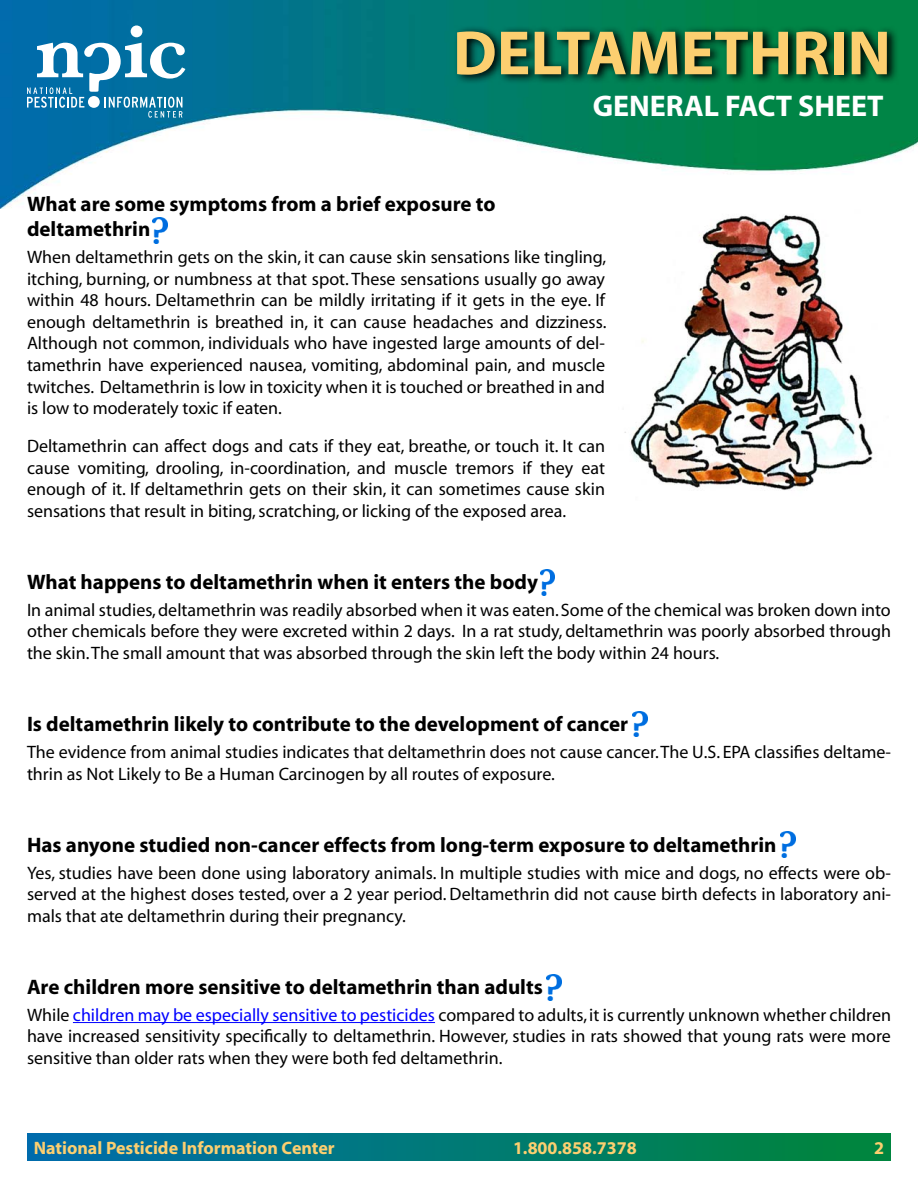
<style>
.page{position:relative;width:918px;height:1188px;background:#fff}
.page>*{position:absolute;margin:0;border:0;box-sizing:border-box;transform-origin:0 0}
.t1{font:700 63px "Myriad";color:#fccf70}
.t2{font:700 30px "Myriad";color:#fff}
.t3{font:700 21px/25.2px "Myriad";color:#000}
.t4{font:18px/21.6px "Myriad";color:#000;text-align:justify}
.t5{font:700 18px "Myriad";color:#fccf70}
.s1{color:#00f}
</style>
<div class="page">
<img style="left:0;top:0;width:918px;height:208px">
<svg style="left:454px;top:25px;width:445px;height:60px;background:#005133"></svg>
<div style="left:838px;top:1134px;width:53px;height:27px;background:#00853f"></div>
<div style="left:27px;top:1134px;width:811px;height:27px;background:linear-gradient(to right,#006daf,#008540)"></div>
<svg style="left:131px;top:25px;width:11px;height:12px"></svg>
<svg style="left:27px;top:43px;width:158px;height:75px"></svg>
<hr style="left:73px;top:1022px;width:362px;height:1px;background:#00f">
<img style="left:781px;top:832px;width:14px;height:25px">
<img style="left:547px;top:975px;width:14px;height:26px">
<img style="left:633px;top:711px;width:14px;height:26px">
<img style="left:541px;top:570px;width:14px;height:26px">
<img style="left:153px;top:218px;width:14px;height:25px">
<img style="left:624px;top:215px;width:249px;height:275px">
<h1 class="t1" style="left:453px;top:21px;width:440px">DELTAMETHRIN</h1>
<h2 class="t2" style="left:593px;top:90px;width:292px">GENERAL FACT SHEET</h2>
<p class="t3" style="left:27px;top:192px;width:470px">What are some symptoms from a brief exposure to deltamethrin</p>
<p class="t4" style="left:27px;top:247px;width:581px">When deltamethrin gets on the skin, it can cause skin sensations like tingling, itching, burning, or numbness at that spot. These sensations usually go away within 48 hours. Deltamethrin can be mildly irritating if it gets in the eye. If enough deltamethrin is breathed in, it can cause headaches and dizziness.<br>Although not common, individuals who have ingested large amounts of del&shy;tamethrin have experienced nausea, vomiting, abdominal pain, and muscle twitches. Deltamethrin is low in toxicity when it is touched or breathed in and is low to moderately toxic if eaten.</p>
<p class="t4" style="left:27px;top:436px;width:580px">Deltamethrin can affect dogs and cats if they eat, breathe, or touch it. It can cause vomiting, drooling, in-coordination, and muscle tremors if they eat enough of it. If deltamethrin gets on their skin, it can sometimes cause skin sensations that result in biting, scratching, or licking of the exposed area.</p>
<p class="t3" style="left:27px;top:570px;width:513px">What happens to deltamethrin when it enters the body</p>
<p class="t4" style="left:27px;top:600px;width:866px">In animal studies, deltamethrin was readily absorbed when it was eaten. Some of the chemical was broken down into other chemicals before they were excreted within 2 days. In a rat study, deltamethrin was poorly absorbed through the skin. The small amount that was absorbed through the skin left the body within 24 hours.</p>
<p class="t3" style="left:27px;top:712px;width:603px">Is deltamethrin likely to contribute to the development of cancer</p>
<p class="t4" style="left:27px;top:742px;width:865px">The evidence from animal studies indicates that deltamethrin does not cause cancer. The U.S. EPA classifies deltame&shy;thrin as Not Likely to Be a Human Carcinogen by all routes of exposure.</p>
<p class="t3" style="left:27px;top:833px;width:751px">Has anyone studied non-cancer effects from long-term exposure to deltamethrin</p>
<p class="t4" style="left:27px;top:863px;width:866px">Yes, studies have been done using laboratory animals. In multiple studies with mice and dogs, no effects were ob&shy;served at the highest doses tested, over a 2 year period. Deltamethrin did not cause birth defects in laboratory ani&shy;mals that ate deltamethrin during their pregnancy.</p>
<p class="t3" style="left:27px;top:975px;width:517px">Are children more sensitive to deltamethrin than adults</p>
<p class="t4" style="left:27px;top:1005px;width:866px">While <span class="s1">children may be especially sensitive to pesticides</span> compared to adults, it is currently unknown whether children have increased sensitivity specifically to deltamethrin. However, studies in rats showed that young rats were more sensitive than older rats when they were both fed deltamethrin.</p>
<p class="t5" style="left:34px;top:1139px;width:303px">National Pesticide Information Center</p>
<p class="t5" style="left:513px;top:1139px;width:125px">1.800.858.7378</p>
<p class="t5" style="left:874px;top:1139px;width:11px">2</p>
</div>
